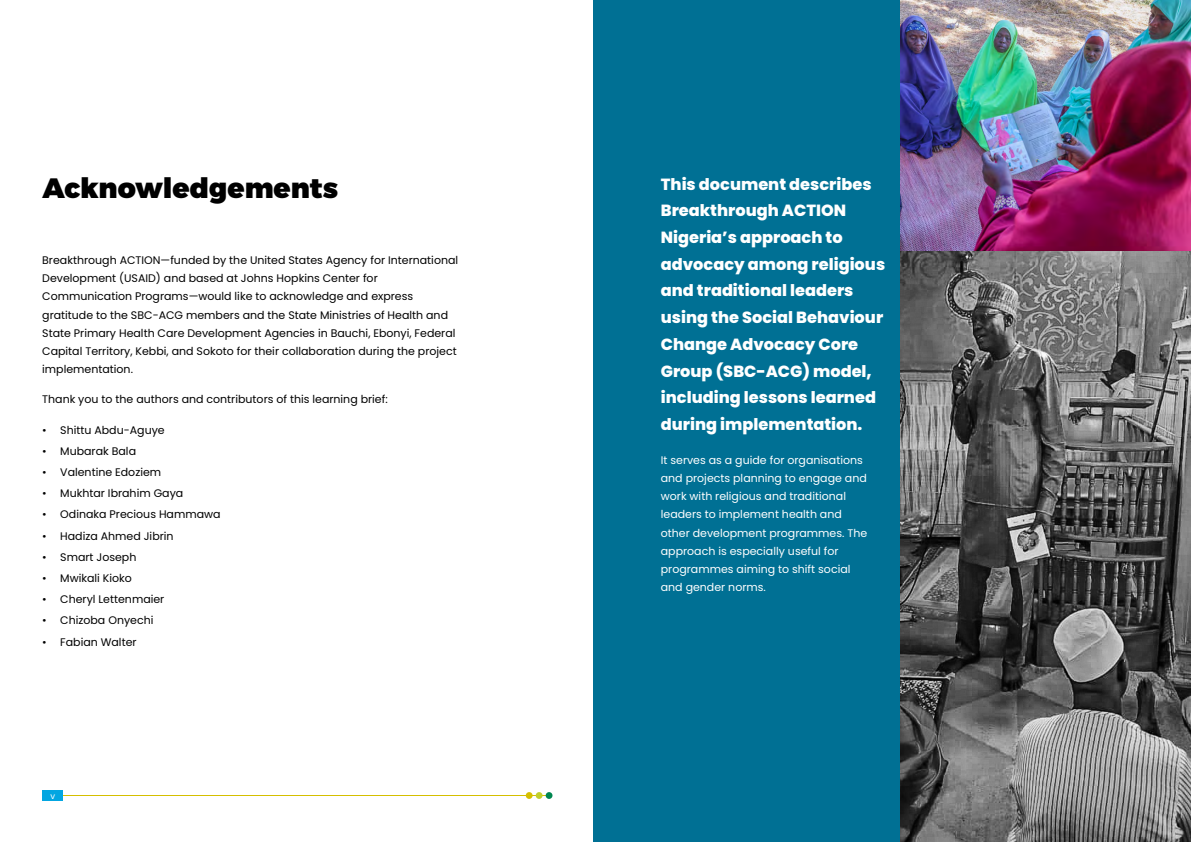
<style>
.page{position:relative;width:1191px;height:842px;background:#fff}
.page>*{position:absolute;margin:0;border:0;box-sizing:border-box;transform-origin:0 0}
.t1{font:900 28px "Montserrat";color:#000}
.t2{font:800 16.2px/26.7px "Poppins";color:#fff}
.t3{font:11px/18.2px "Poppins";color:#000}
.t4{font:11px/18.2px "Poppins";color:#fff}
.t5{font:8.5px "Poppins";color:#fff}
</style>
<div class="page">
<hr style="left:62px;top:795px;width:487px;height:1px;background:#d5bf00">
<div style="left:42px;top:790px;width:21px;height:11px;background:#03a6e1"></div>
<div style="left:536px;top:792px;width:6px;height:7px;background:#c1ce2b;border-radius:50%"></div>
<div style="left:545px;top:792px;width:7px;height:7px;background:#008650;border-radius:50%"></div>
<div style="left:526px;top:792px;width:6px;height:7px;background:#d5bf00;border-radius:50%"></div>
<div style="left:594px;top:0;width:597px;height:842px;background:#007094"></div>
<img style="left:900px;top:0;width:291px;height:252px">
<img style="left:900px;top:252px;width:291px;height:590px">
<h1 class="t1" style="left:43px;top:171px;width:297px">Acknowledgements</h1>
<p class="t2" style="left:661px;top:170px;width:226px">This document describes<br>Breakthrough ACTION<br>Nigeria’s approach to advocacy among religious and traditional leaders using the Social Behaviour<br>Change Advocacy Core<br>Group (SBC-ACG) model, including lessons learned during implementation.</p>
<p class="t4" style="left:661px;top:451px;width:208px">It serves as a guide for organisations and projects planning to engage and work with religious and traditional leaders to implement health and other development programmes. The approach is especially useful for programmes aiming to shift social and gender norms.</p>
<p class="t3" style="left:42px;top:251px;width:417px">Breakthrough ACTION—funded by the United States Agency for International Development (USAID) and based at Johns Hopkins Center for Communication Programs—would like to acknowledge and express gratitude to the SBC-ACG members and the State Ministries of Health and State Primary Health Care Development Agencies in Bauchi, Ebonyi, Federal Capital Territory, Kebbi, and Sokoto for their collaboration during the project implementation.</p>
<p class="t3" style="left:42px;top:390px;width:347px">Thank you to the authors and contributors of this learning brief:</p>
<p class="t3" style="left:42px;top:421px;width:124px">• Shittu Abdu-Aguye</p>
<p class="t3" style="left:42px;top:442px;width:95px">• Mubarak Bala</p>
<p class="t3" style="left:42px;top:463px;width:120px">• Valentine Edoziem</p>
<p class="t3" style="left:42px;top:484px;width:143px">• Mukhtar Ibrahim Gaya</p>
<p class="t3" style="left:42px;top:505px;width:180px">• Odinaka Precious Hammawa</p>
<p class="t3" style="left:42px;top:527px;width:133px">• Hadiza Ahmed Jibrin</p>
<p class="t3" style="left:42px;top:548px;width:96px">• Smart Joseph</p>
<p class="t3" style="left:42px;top:569px;width:91px">• Mwikali Kioko</p>
<p class="t3" style="left:42px;top:590px;width:124px">• Cheryl Lettenmaier</p>
<p class="t3" style="left:42px;top:611px;width:113px">• Chizoba Onyechi</p>
<p class="t3" style="left:42px;top:633px;width:96px">• Fabian Walter</p>
<p class="t5" style="left:50px;top:790px;width:6px">v</p>
</div>
